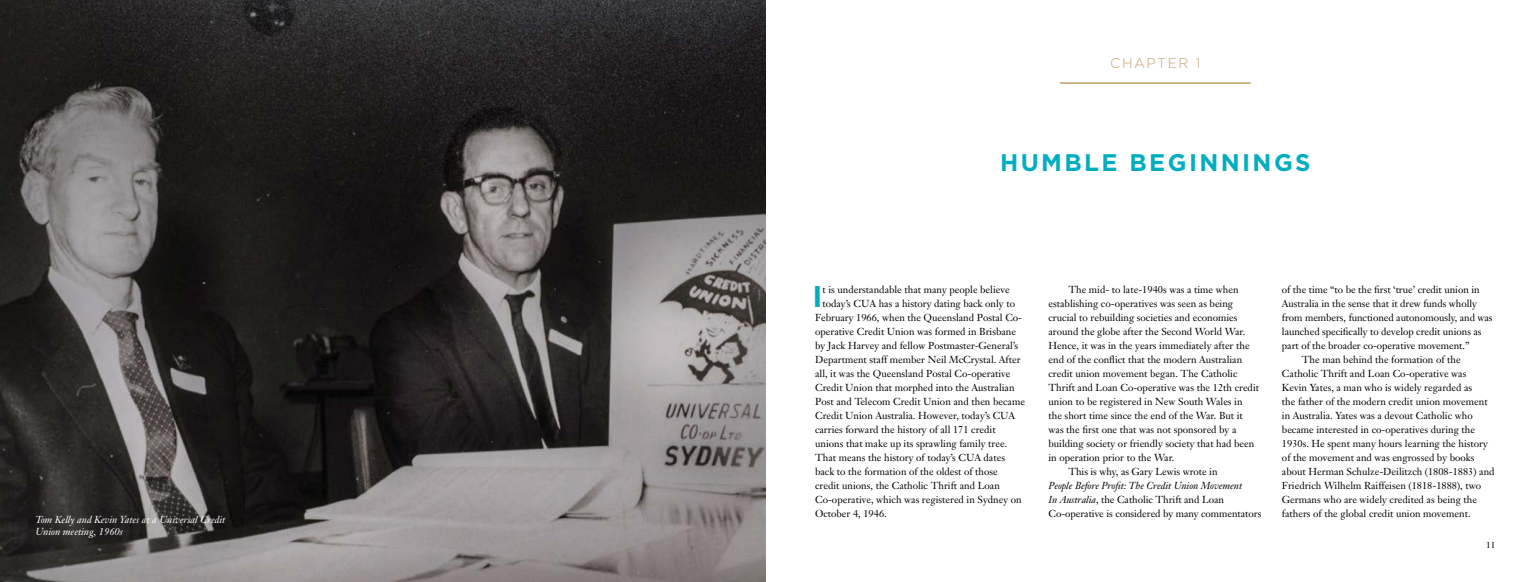
<style>
.page{position:relative;width:1531px;height:582px;background:#fff}
.page>*{position:absolute;margin:0;border:0;box-sizing:border-box;transform-origin:0 0}
.body_drop_cap{font:700 30px "Gotham HTF";color:#00aec0}
.Chapter_head{font:700 24px "Gotham HTF";letter-spacing:.1em;color:#00aec0}
.Chapter_number{font:300 14px "Gotham HTF";letter-spacing:.1em;color:#c4a572}
.body_indent{font:10px/14px "Janson Text";color:#000}
.body_drop_cap-2{font:10px "Janson Text";color:#000}
.t1{font:italic 10px/12.5px "Janson Text";color:#fff}
.t2{font:9px "Janson Text";color:#000}
.s1{font-style:italic}
</style>
<div class="page">
<hr style="left:1060px;top:83px;width:190px;height:1px;background:#c4a572">
<img style="left:0;top:0;width:765px;height:581px">
<p class="t1" style="left:35px;top:512px;width:191px">Tom Kelly and Kevin Yates at a Universal Credit<br>Union meeting, 1960s</p>
<p class="Chapter_number" style="left:1110px;top:56px;width:92px">CHAPTER 1</p>
<p class="Chapter_head" style="left:1000px;top:149px;width:312px">HUMBLE BEGINNINGS</p>
<p class="body_drop_cap" style="left:812px;top:278px;width:12px">I</p>
<p class="body_drop_cap-2" style="left:822px;top:282px;width:189px">t is understandable that many people believe</p>
<p class="body_drop_cap-2" style="left:822px;top:296px;width:194px">today’s CUA has a history dating back only to</p>
<p class="body_drop_cap-2" style="left:815px;top:310px;width:209px">February 1966, when the Queensland Postal Co-</p>
<p class="body_drop_cap-2" style="left:815px;top:324px;width:202px">operative Credit Union was formed in Brisbane</p>
<p class="body_drop_cap-2" style="left:815px;top:338px;width:204px">by Jack Harvey and fellow Postmaster-General’s</p>
<p class="body_drop_cap-2" style="left:815px;top:352px;width:207px">Department staff member Neil McCrystal. After</p>
<p class="body_drop_cap-2" style="left:815px;top:366px;width:197px">all, it was the Queensland Postal Co-operative</p>
<p class="body_drop_cap-2" style="left:815px;top:380px;width:201px">Credit Union that morphed into the Australian</p>
<p class="body_drop_cap-2" style="left:815px;top:394px;width:211px">Post and Telecom Credit Union and then became</p>
<p class="body_drop_cap-2" style="left:815px;top:408px;width:202px">Credit Union Australia. However, today’s CUA</p>
<p class="body_drop_cap-2" style="left:815px;top:422px;width:182px">carries forward the history of all 171 credit</p>
<p class="body_drop_cap-2" style="left:815px;top:436px;width:194px">unions that make up its sprawling family tree.</p>
<p class="body_drop_cap-2" style="left:815px;top:450px;width:191px">That means the history of today’s CUA dates</p>
<p class="body_drop_cap-2" style="left:815px;top:464px;width:184px">back to the formation of the oldest of those</p>
<p class="body_drop_cap-2" style="left:815px;top:478px;width:186px">credit unions, the Catholic Thrift and Loan</p>
<p class="body_drop_cap-2" style="left:815px;top:492px;width:208px">Co-operative, which was registered in Sydney on</p>
<p class="body_drop_cap-2" style="left:815px;top:506px;width:73px">October 4, 1946.</p>
<p class="body_indent" style="left:1048px;top:282px;width:212px;text-indent:20px">The mid- to late-1940s was a time when establishing co-operatives was seen as being crucial to rebuilding societies and economies around the globe after the Second World War.<br>Hence, it was in the years immediately after the end of the conflict that the modern Australian credit union movement began. The Catholic Thrift and Loan Co-operative was the 12th credit union to be registered in New South Wales in<br>the short time since the end of the War. But it was the first one that was not sponsored by a building society or friendly society that had been in operation prior to the War.</p>
<p class="body_indent" style="left:1048px;top:464px;width:214px;text-indent:20px">This is why, as Gary Lewis wrote in<br><span class="s1">People Before Profit: The Credit Union Movement<br>In Australia</span>, the Catholic Thrift and Loan Co-operative is considered by many commentators</p>
<p class="body_indent" style="left:1282px;top:282px;width:212px">of the time “to be the first ‘true’ credit union in Australia in the sense that it drew funds wholly from members, functioned autonomously, and was launched specifically to develop credit unions as part of the broader co-operative movement.”</p>
<p class="body_indent" style="left:1282px;top:352px;width:214px;text-indent:20px">The man behind the formation of the Catholic Thrift and Loan Co-operative was<br>Kevin Yates, a man who is widely regarded as<br>the father of the modern credit union movement in Australia. Yates was a devout Catholic who became interested in co-operatives during the 1930s. He spent many hours learning the history of the movement and was engrossed by books about Herman Schulze-Deilitzch (1808-1883) and Friedrich Wilhelm Raiffeisen (1818-1888), two Germans who are widely credited as being the fathers of the global credit union movement.</p>
<p class="t2" style="left:1486px;top:538px;width:11px">11</p>
</div>
